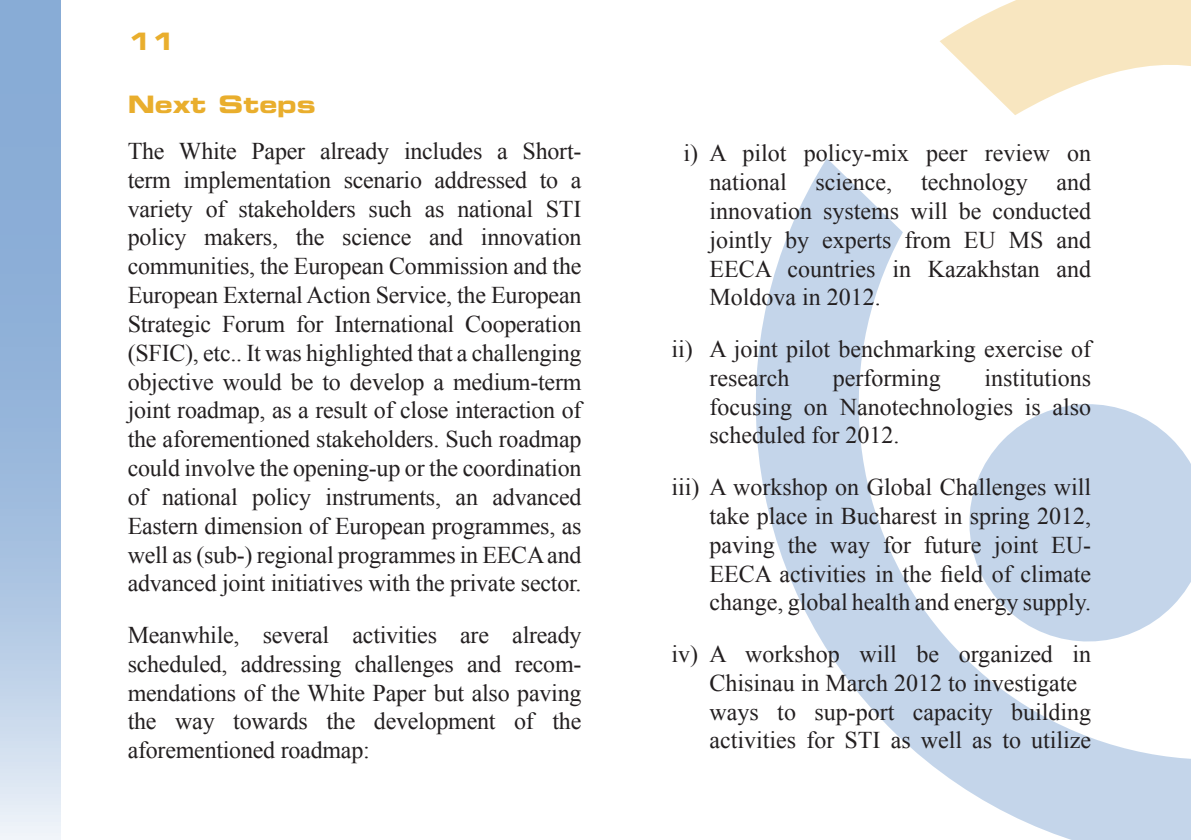
<style>
.page{position:relative;width:1191px;height:840px;background:#fff}
.page>*{position:absolute;margin:0;border:0;box-sizing:border-box;transform-origin:0 0}
.t1{font:24px/28.8px "Times New Roman";letter-spacing:-.01em;color:#231f20;text-align:justify}
.t2{font:24px/28.8px "Times New Roman";letter-spacing:-.01em;color:#231f20}
.t3{font:24px "Eurostile LT Std Bold Ex 2";color:#e9ae2d}
</style>
<div class="page">
<svg style="left:755px;top:158px;width:436px;height:681px"></svg>
<svg style="left:939px;top:0;width:252px;height:261px"></svg>
<svg style="left:0;top:0;width:60px;height:839px;background:#a2bede"></svg>
<p class="t3" style="left:128px;top:25px;width:49px">11</p>
<p class="t3" style="left:128px;top:88px;width:189px">Next Steps</p>
<p class="t2" style="left:128px;top:136px;width:455px">The White Paper already includes a Short&shy;term implementation scenario addressed to a</p>
<p class="t1" style="left:128px;top:194px;width:455px">variety of stakeholders such as national STI policy makers, the science and innovation communities, the European Commission and the European External Action Service, the European</p>
<p class="t2" style="left:128px;top:309px;width:455px">Strategic Forum for International Cooperation</p>
<p class="t1" style="left:128px;top:338px;width:455px">(SFIC), etc.. It was highlighted that a challenging objective would be to develop a medium-term joint roadmap, as a result of close interaction of</p>
<p class="t2" style="left:128px;top:424px;width:455px">the aforementioned stakeholders. Such roadmap</p>
<p class="t1" style="left:128px;top:453px;width:455px">could involve the opening-up or the coordination of national policy instruments, an advanced Eastern dimension of European programmes, as</p>
<p class="t2" style="left:128px;top:539px;width:455px">well as (sub-) regional programmes in EECA and</p>
<p class="t1" style="left:128px;top:557px;width:455px;line-height:51.4px">advanced joint initiatives with the private sector.<br>Meanwhile, several activities are already</p>
<p class="t1" style="left:128px;top:648px;width:455px">scheduled, addressing challenges and recom&shy;mendations of the White Paper but also paving the way towards the development of the</p>
<p class="t2" style="left:128px;top:735px;width:243px">aforementioned roadmap:</p>
<p class="t1" style="left:709px;top:138px;width:383px;text-indent:-26px">i) A pilot policy-mix peer review on national science, technology and innovation systems will be conducted jointly by experts from EU MS and EECA countries in Kazakhstan and Moldova in 2012.</p>
<p class="t2" style="left:709px;top:334px;width:383px;text-indent:-38px">ii) A joint pilot benchmarking exercise of research</p>
<p class="t2" style="left:709px;top:363px;width:383px;text-align:right">institutions<br>focusing on Nanotechnologies is also</p>
<p class="t1" style="left:709px;top:420px;width:191px">scheduled for 2012.</p>
<p class="t2" style="left:671px;top:472px;width:421px">iii) A workshop on Global Challenges will</p>
<p class="t1" style="left:709px;top:500px;width:383px">take place in Bucharest in spring 2012, paving the way for future joint EU-EECA activities in the field of climate change, global health and energy supply.</p>
<p class="t1" style="left:709px;top:638px;width:383px;text-indent:-38px">iv) A workshop will be organized in<br>Chisinau in March 2012 to investigate</p>
<p class="t2" style="left:709px;top:696px;width:383px">ways to sup-port capacity building</p>
<p class="t1" style="left:709px;top:725px;width:383px">activities for STI as well as to utilize</p>
<p class="t2" style="left:833px;top:363px;width:109px">performing</p>
</div>
